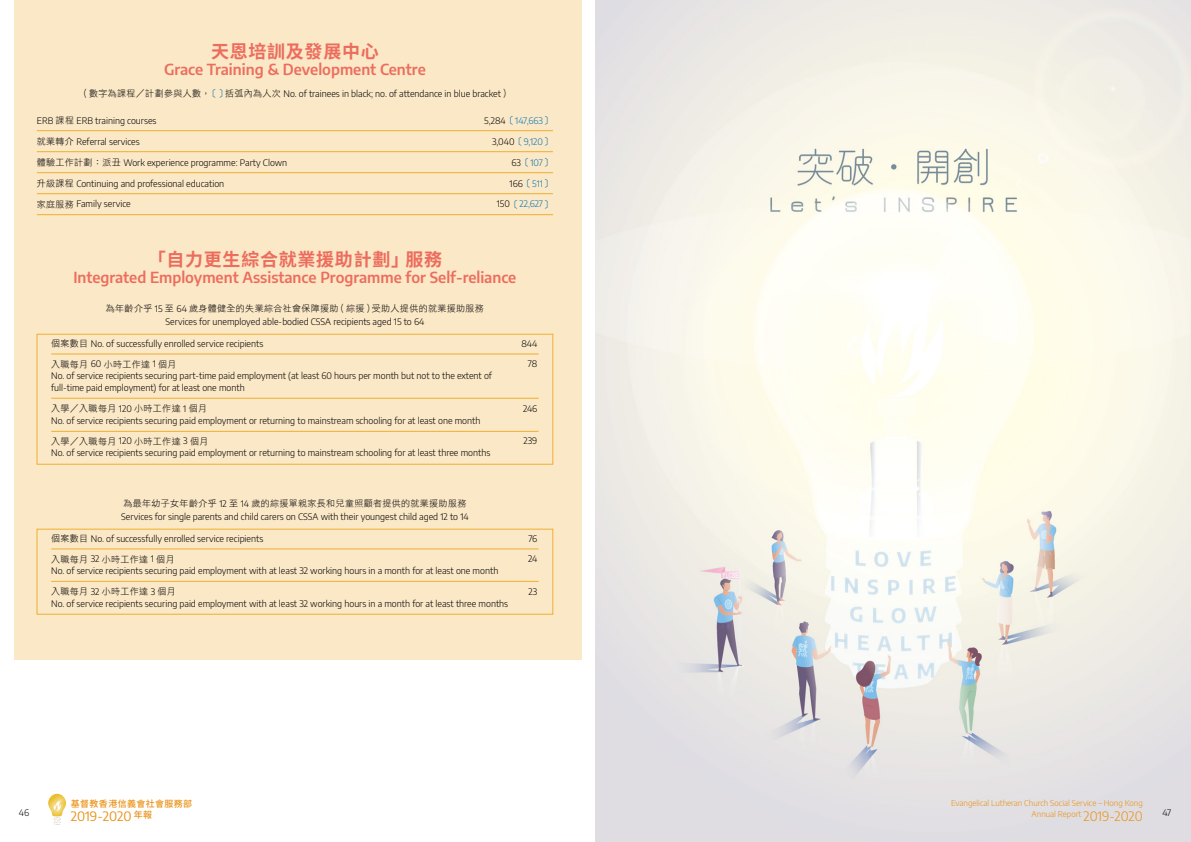
<style>
.page{position:relative;width:1191px;height:842px;background:#fff}
.page>*{position:absolute;margin:0;border:0;box-sizing:border-box;transform-origin:0 0}
.t1{font:700 18px "Noto Sans CJ Ktc";letter-spacing:.04em;color:#ec6d5e}
.t2{font:600 15px "Encode Sans";color:#ec6d5e}
.t3{font:13px "Encode Sans";letter-spacing:-.005em;color:#e99115}
.t4{font:300 9px/12px "Encode Sans";color:#000}
.t5{font:9px "DF Li Hei W3 WIN BF";letter-spacing:.04em;color:#000}
.t6{font:300 9px "Encode Sans";color:#0072b0}
.t7{font:500 9px "Noto Sans CJ Ktc";letter-spacing:.04em;color:#e99115}
.t8{font:300 8px/11px "Encode Sans";color:#e99115;text-align:right}
.s1{font-family:"DF Li Hei W3 WIN BF";font-weight:400}
.s2{font-family:"DF Li Hei W3 WIN BF";font-weight:400;color:#0072b0}
.s3{color:#000}
.s4{color:#0072b0}
.s5{font-family:"Encode Sans";font-weight:300}
.s6{font-size:13px}
</style>
<div class="page">
<img style="left:595px;top:0;width:596px;height:842px">
<div style="left:14px;top:0;width:567px;height:659px;background:#fbe8c7"></div>
<svg style="left:48px;top:794px;width:18px;height:31px"></svg>
<div style="left:37px;top:334px;width:516px;height:130px;border:1px solid #edaf33"></div>
<div style="left:37px;top:529px;width:516px;height:85px;border:1px solid #edaf33"></div>
<hr style="left:51px;top:354px;width:487px;height:1px;background:#edaf33">
<hr style="left:51px;top:549px;width:487px;height:1px;background:#edaf33">
<hr style="left:51px;top:398px;width:487px;height:1px;background:#edaf33">
<hr style="left:51px;top:581px;width:487px;height:1px;background:#edaf33">
<hr style="left:51px;top:431px;width:487px;height:1px;background:#edaf33">
<hr style="left:37px;top:131px;width:516px;height:1px;background:#edaf33">
<hr style="left:37px;top:152px;width:516px;height:1px;background:#edaf33">
<hr style="left:37px;top:173px;width:516px;height:1px;background:#edaf33">
<hr style="left:37px;top:194px;width:516px;height:1px;background:#edaf33">
<hr style="left:37px;top:214px;width:516px;height:1px;background:#edaf33">
<h1 class="t1" style="left:211px;top:42px;width:169px">天恩培訓及發展中心</h1>
<h2 class="t2" style="left:164px;top:59px;width:263px">Grace Training &amp; Development Centre</h2>
<p class="t4" style="left:80px;top:87px;width:432px"><span class="s1">（數字為課程／計劃參與人數，</span><span class="s2">〔〕</span><span class="s1">括弧內為人次</span> No. of trainees in black; no. of attendance in blue bracket<span class="s1">）</span></p>
<p class="t4" style="left:37px;top:114px;width:121px">ERB <span class="s1">課程</span> ERB training courses</p>
<p class="t6" style="left:484px;top:114px;width:69px"><span class="s3">5,284</span><span class="s1">〔</span>147,663<span class="s1">〕</span></p>
<p class="t4" style="left:37px;top:135px;width:104px"><span class="s1">就業轉介</span> Referral services</p>
<p class="t4" style="left:492px;top:135px;width:61px">3,040<span class="s2">〔</span><span class="s4">9,120</span><span class="s2">〕</span></p>
<p class="t4" style="left:37px;top:156px;width:252px"><span class="s1">體驗工作計劃：派丑</span> Work experience programme: Party Clown</p>
<p class="t6" style="left:511px;top:156px;width:42px"><span class="s3">63</span><span class="s1">〔</span>107<span class="s1">〕</span></p>
<p class="t4" style="left:37px;top:177px;width:189px"><span class="s1">升級課程</span> Continuing and professional education</p>
<p class="t4" style="left:509px;top:177px;width:44px">166<span class="s2">〔</span><span class="s4">511</span><span class="s2">〕</span></p>
<p class="t4" style="left:37px;top:198px;width:95px"><span class="s1">家庭服務</span> Family service</p>
<p class="t6" style="left:497px;top:198px;width:57px"><span class="s3">150</span><span class="s1">〔</span>22,627<span class="s1">〕</span></p>
<h1 class="t1" style="left:148px;top:249px;width:296px">「自力更生綜合就業援助計劃」服務</h1>
<h2 class="t2" style="left:73px;top:266px;width:444px">Integrated Employment Assistance Programme for Self-reliance</h2>
<p class="t5" style="left:106px;top:304px;width:379px">為年齡介乎 <span class="s5">15</span> 至 <span class="s5">64</span> 歲身體健全的失業綜合社會保障援助（綜援）受助人提供的就業援助服務</p>
<p class="t4" style="left:165px;top:315px;width:260px">Services for unemployed able-bodied CSSA recipients aged 15 to 64</p>
<p class="t4" style="left:51px;top:337px;width:214px"><span class="s1">個案數目</span> No. of successfully enrolled service recipients</p>
<p class="t4" style="left:521px;top:337px;width:17px">844</p>
<p class="t5" style="left:51px;top:359px;width:127px">入職每月 <span class="s5">60</span> 小時工作達 <span class="s5">1</span> 個月</p>
<p class="t4" style="left:528px;top:358px;width:11px">78</p>
<p class="t4" style="left:51px;top:370px;width:442px">No. of service recipients securing part-time paid employment (at least 60 hours per month but not to the extent of full-time paid employment) for at least one month</p>
<p class="t5" style="left:51px;top:404px;width:157px">入學／入職每月 <span class="s5">120</span> 小時工作達 <span class="s5">1</span> 個月</p>
<p class="t4" style="left:523px;top:402px;width:16px">246</p>
<p class="t4" style="left:51px;top:414px;width:431px">No. of service recipients securing paid employment or returning to mainstream schooling for at least one month</p>
<p class="t5" style="left:51px;top:436px;width:159px">入學／入職每月 <span class="s5">120</span> 小時工作達 <span class="s5">3</span> 個月</p>
<p class="t4" style="left:523px;top:435px;width:15px">239</p>
<p class="t4" style="left:51px;top:447px;width:441px">No. of service recipients securing paid employment or returning to mainstream schooling for at least three months</p>
<p class="t5" style="left:123px;top:499px;width:344px">為最年幼子女年齡介乎 <span class="s5">12</span> 至 <span class="s5">14</span> 歲的綜援單親家長和兒童照顧者提供的就業援助服務</p>
<p class="t4" style="left:121px;top:510px;width:349px">Services for single parents and child carers on CSSA with their youngest child aged 12 to 14</p>
<p class="t4" style="left:51px;top:532px;width:214px"><span class="s1">個案數目</span> No. of successfully enrolled service recipients</p>
<p class="t4" style="left:528px;top:532px;width:11px">76</p>
<p class="t5" style="left:51px;top:554px;width:125px">入職每月 <span class="s5">32</span> 小時工作達 <span class="s5">1</span> 個月</p>
<p class="t4" style="left:528px;top:552px;width:11px">24</p>
<p class="t4" style="left:51px;top:564px;width:449px">No. of service recipients securing paid employment with at least 32 working hours in a month for at least one month</p>
<p class="t5" style="left:51px;top:587px;width:126px">入職每月 <span class="s5">32</span> 小時工作達 <span class="s5">3</span> 個月</p>
<p class="t4" style="left:528px;top:585px;width:10px">23</p>
<p class="t4" style="left:51px;top:597px;width:458px">No. of service recipients securing paid employment with at least 32 working hours in a month for at least three months</p>
<p class="t4" style="left:19px;top:806px;width:12px">46</p>
<p class="t7" style="left:71px;top:799px;width:123px">基督教香港信義會社會服務部</p>
<h3 class="t3" style="left:71px;top:807px;width:83px">2019-2020 <sup>年報</sup></h3>
<p class="t4" style="left:1162px;top:806px;width:10px">47</p>
<p class="t8" style="left:951px;top:797px;width:193px">Evangelical Lutheran Church Social Service – Hong Kong<br>Annual Report <span class="s6">2019-2020</span></p>
</div>
